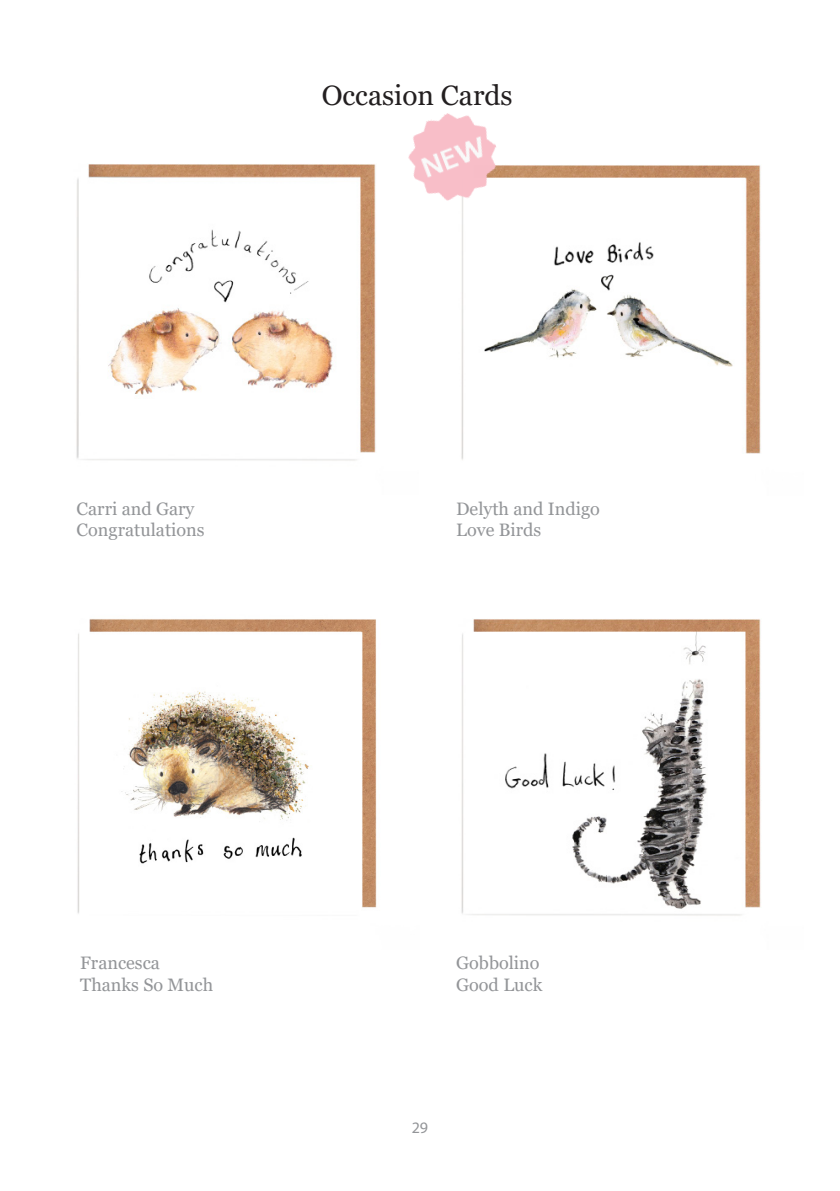
<style>
.page{position:relative;width:840px;height:1191px;background:#fff}
.page>*{position:absolute;margin:0;border:0;box-sizing:border-box;transform-origin:0 0}
.t1{font:28px "Georgia";color:#231f20}
.t2{font:18px "Georgia";color:#939598}
.t3{font:16px "Myriad Pro";color:#939598}
</style>
<div class="page">
<img style="left:77px;top:619px;width:300px;height:295px">
<img style="left:76px;top:164px;width:300px;height:297px">
<img style="left:461px;top:165px;width:300px;height:295px">
<img style="left:461px;top:619px;width:300px;height:297px">
<img style="left:408px;top:113px;width:101px;height:100px">
<p class="t1" style="left:321px;top:78px;width:192px">Occasion Cards</p>
<p class="t2" style="left:77px;top:498px;width:119px">Carri and Gary</p>
<p class="t2" style="left:77px;top:519px;width:129px">Congratulations</p>
<p class="t2" style="left:456px;top:498px;width:145px">Delyth and Indigo</p>
<p class="t2" style="left:456px;top:519px;width:87px">Love Birds</p>
<p class="t2" style="left:80px;top:952px;width:81px">Francesca</p>
<p class="t2" style="left:80px;top:973px;width:134px">Thanks So Much</p>
<p class="t2" style="left:456px;top:952px;width:85px">Gobbolino</p>
<p class="t2" style="left:456px;top:973px;width:88px">Good Luck</p>
<p class="t3" style="left:411px;top:1117px;width:18px">29</p>
</div>
